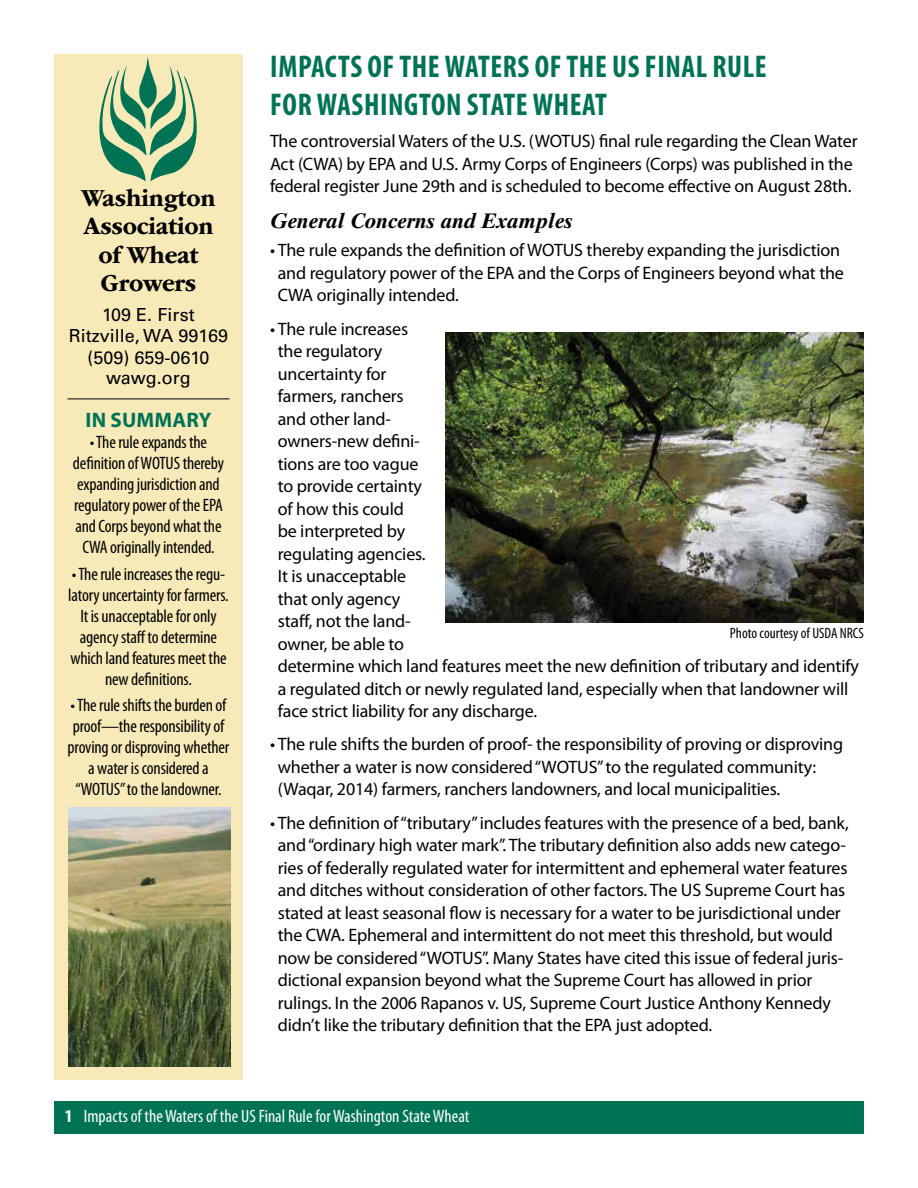
<style>
.page{position:relative;width:918px;height:1188px;background:#fff}
.page>*{position:absolute;margin:0;border:0;box-sizing:border-box;transform-origin:0 0}
.t1{font:700 condensed 31.5px/39px "Myriad Pro";letter-spacing:.02em;color:#007355;scale:.95 1}
.t2{font:700 25.5px/28.5px "ITC Garamond Std";letter-spacing:-.01em;color:#000;text-align:center;scale:.95 1}
.t3{font:italic 700 21px "Times Ten LT Std";color:#000}
.t4{font:700 21px "Myriad Pro";letter-spacing:.01em;color:#007355}
.t5{font:18px/22.5px "Myriad Pro";letter-spacing:-.01em;color:#000}
.t6{font:condensed 18px/21px "Myriad Pro";letter-spacing:-.01em;color:#000;text-align:center}
.t7{font:condensed 18px "Myriad Pro";color:#fff}
.t8{font:18px/21.8px "Univers LT Std";color:#000;text-align:center}
.t9{font:condensed 15px "Myriad Pro";color:#000}
.s1{font-weight:700}
</style>
<div class="page">
<svg style="left:54px;top:54px;width:189px;height:1026px;background:#dbd1a2"></svg>
<div style="left:54px;top:1102px;width:810px;height:32px;background:#007355"></div>
<svg style="left:99px;top:56px;width:101px;height:125px;background:#9bbd92"></svg>
<hr style="left:68px;top:399px;width:162px;height:1px;background:#000">
<img style="left:446px;top:333px;width:418px;height:289px">
<h2 class="t2" style="left:81px;top:184px;width:143px">Washington<br>Association of Wheat<br>Growers</h2>
<p class="t8" style="left:69px;top:304px;width:161px">109 E. First<br>Ritzville, WA 99169 (509) 659-0610</p>
<p class="t8" style="left:106px;top:367px;width:86px">wawg.org</p>
<p class="t4" style="left:86px;top:406px;width:127px">IN SUMMARY</p>
<p class="t6" style="left:73px;top:432px;width:153px">• The rule expands the definition of WOTUS thereby expanding jurisdiction and regulatory power of the EPA and Corps beyond what the<br>CWA originally intended.</p>
<p class="t6" style="left:68px;top:563px;width:162px">• The rule increases the regu&shy;latory uncertainty for farmers.<br>It is unacceptable for only agency staff to determine which land features meet the new definitions.</p>
<p class="t6" style="left:68px;top:694px;width:163px">• The rule shifts the burden of proof—the responsibility of proving or disproving whether a water is considered a “WOTUS” to the landowner.</p>
<h1 class="t1" style="left:270px;top:46px;width:524px">IMPACTS OF THE WATERS OF THE US FINAL RULE<br>FOR WASHINGTON STATE WHEAT</h1>
<p class="t5" style="left:270px;top:129px;width:589px">The controversial Waters of the U.S. (WOTUS) final rule regarding the Clean Water<br>Act (CWA) by EPA and U.S. Army Corps of Engineers (Corps) was published in the federal register June 29th and is scheduled to become effective on August 28th.</p>
<p class="t3" style="left:270px;top:208px;width:304px">General Concerns and Examples</p>
<p class="t5" style="left:278px;top:239px;width:568px;text-indent:-8px">• The rule expands the definition of WOTUS thereby expanding the jurisdiction and regulatory power of the EPA and the Corps of Engineers beyond what the<br>CWA originally intended.</p>
<p class="t5" style="left:278px;top:317px;width:583px;text-indent:-8px">• The rule increases<br>the regulatory<br>uncertainty for<br>farmers, ranchers<br>and other land-<br>owners-new defini-<br>tions are too vague<br>to provide certainty<br>of how this could<br>be interpreted by<br>regulating agencies.<br>It is unacceptable<br>that only agency<br>staff, not the land-<br>owner, be able to<br>determine which land features meet the new definition of tributary and identify a regulated ditch or newly regulated land, especially when that landowner will face strict liability for any discharge.</p>
<p class="t5" style="left:278px;top:733px;width:567px;text-indent:-8px">• The rule shifts the burden of proof- the responsibility of proving or disproving whether a water is now considered “WOTUS” to the regulated community: (Waqar, 2014) farmers, ranchers landowners, and local municipalities.</p>
<p class="t5" style="left:278px;top:811px;width:573px;text-indent:-8px">• The definition of “tributary” includes features with the presence of a bed, bank, and “ordinary high water mark”. The tributary definition also adds new catego&shy;ries of federally regulated water for intermittent and ephemeral water features and ditches without consideration of other factors. The US Supreme Court has stated at least seasonal flow is necessary for a water to be jurisdictional under the CWA. Ephemeral and intermittent do not meet this threshold, but would now be considered “WOTUS”. Many States have cited this issue of federal juris&shy;dictional expansion beyond what the Supreme Court has allowed in prior rulings. In the 2006 Rapanos v. US, Supreme Court Justice Anthony Kennedy didn’t like the tributary definition that the EPA just adopted.</p>
<p class="t9" style="left:730px;top:624px;width:136px">Photo courtesy of USDA NRCS</p>
<p class="t7" style="left:65px;top:1105px;width:406px"><span class="s1">1</span> Impacts of the Waters of the US Final Rule for Washington State Wheat</p>
</div>
